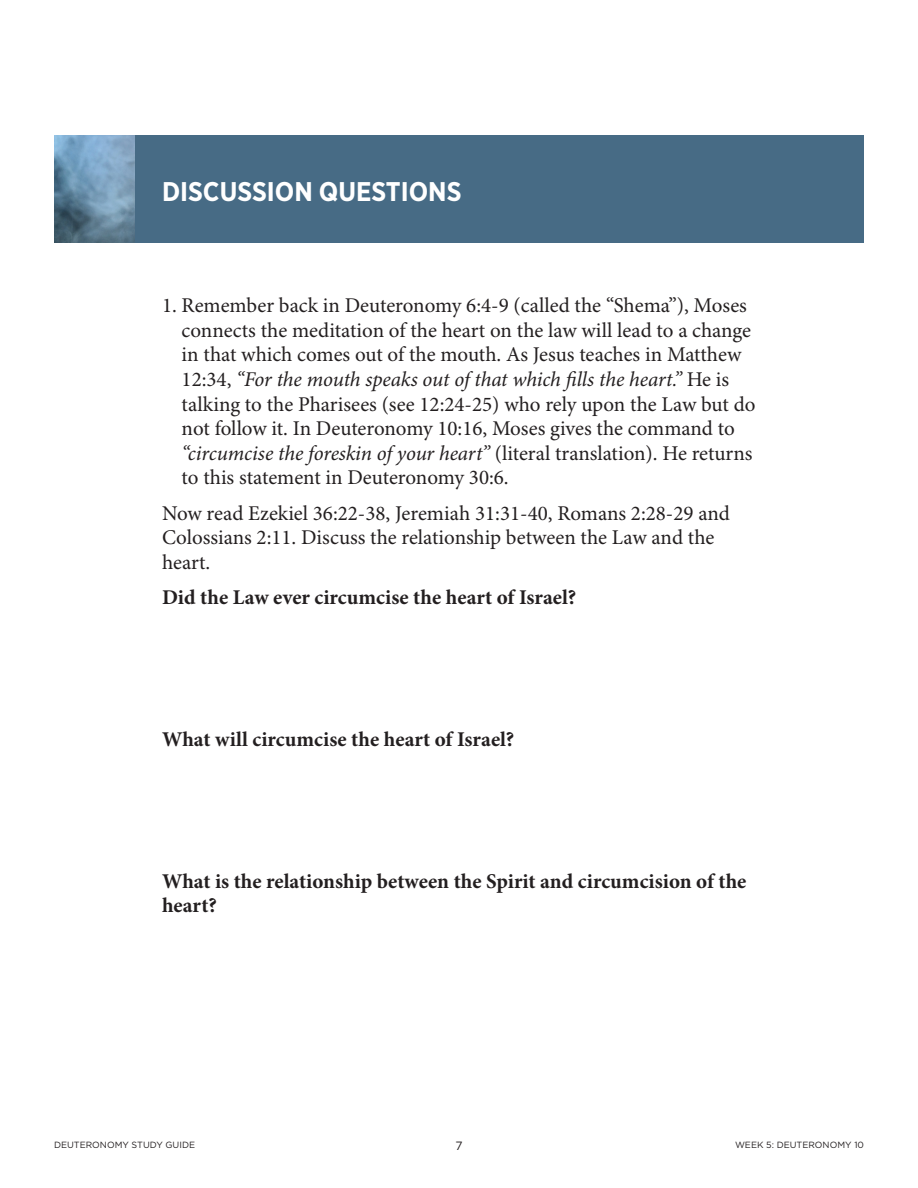
<style>
.page{position:relative;width:918px;height:1188px;background:#fff}
.page>*{position:absolute;margin:0;border:0;box-sizing:border-box;transform-origin:0 0}
.t1{font:700 27px "Gotham Narrow";color:#fff}
.t2{font:21px/24.6px "Minion Pro";color:#231f20}
.t3{font:700 21px/24.6px "Minion Pro";color:#231f20}
.t4{font:12px "Gotham";color:#231f20}
.t5{font:9px "Gotham";color:#231f20}
.s1{font-style:italic}
</style>
<div class="page">
<div style="left:54px;top:135px;width:810px;height:108px;background:#476b85"></div>
<img style="left:54px;top:135px;width:81px;height:108px">
<p class="t1" style="left:162px;top:174px;width:301px">DISCUSSION QUESTIONS</p>
<p class="t2" style="left:182px;top:294px;width:575px;text-indent:-20px">1. Remember back in Deuteronomy 6:4-9 (called the “Shema”), Moses connects the meditation of the heart on the law will lead to a change in that which comes out of the mouth. As Jesus teaches in Matthew 12:34, <span class="s1">“For the mouth speaks out of that which fills the heart.”</span> He is talking to the Pharisees (see 12:24-25) who rely upon the Law but do not follow it. In Deuteronomy 10:16, Moses gives the command to <span class="s1">“circumcise the foreskin of your heart”</span> (literal translation). He returns to this statement in Deuteronomy 30:6.</p>
<p class="t2" style="left:162px;top:502px;width:569px">Now read Ezekiel 36:22-38, Jeremiah 31:31-40, Romans 2:28-29 and<br>Colossians 2:11. Discuss the relationship between the Law and the heart.</p>
<p class="t3" style="left:162px;top:586px;width:416px">Did the Law ever circumcise the heart of Israel?</p>
<p class="t3" style="left:162px;top:728px;width:354px">What will circumcise the heart of Israel?</p>
<p class="t3" style="left:162px;top:870px;width:586px">What is the relationship between the Spirit and circumcision of the heart?</p>
<p class="t5" style="left:54px;top:1139px;width:143px">DEUTERONOMY STUDY GUIDE</p>
<p class="t4" style="left:455px;top:1138px;width:9px">7</p>
<p class="t5" style="left:735px;top:1139px;width:130px">WEEK 5: DEUTERONOMY 10</p>
</div>
